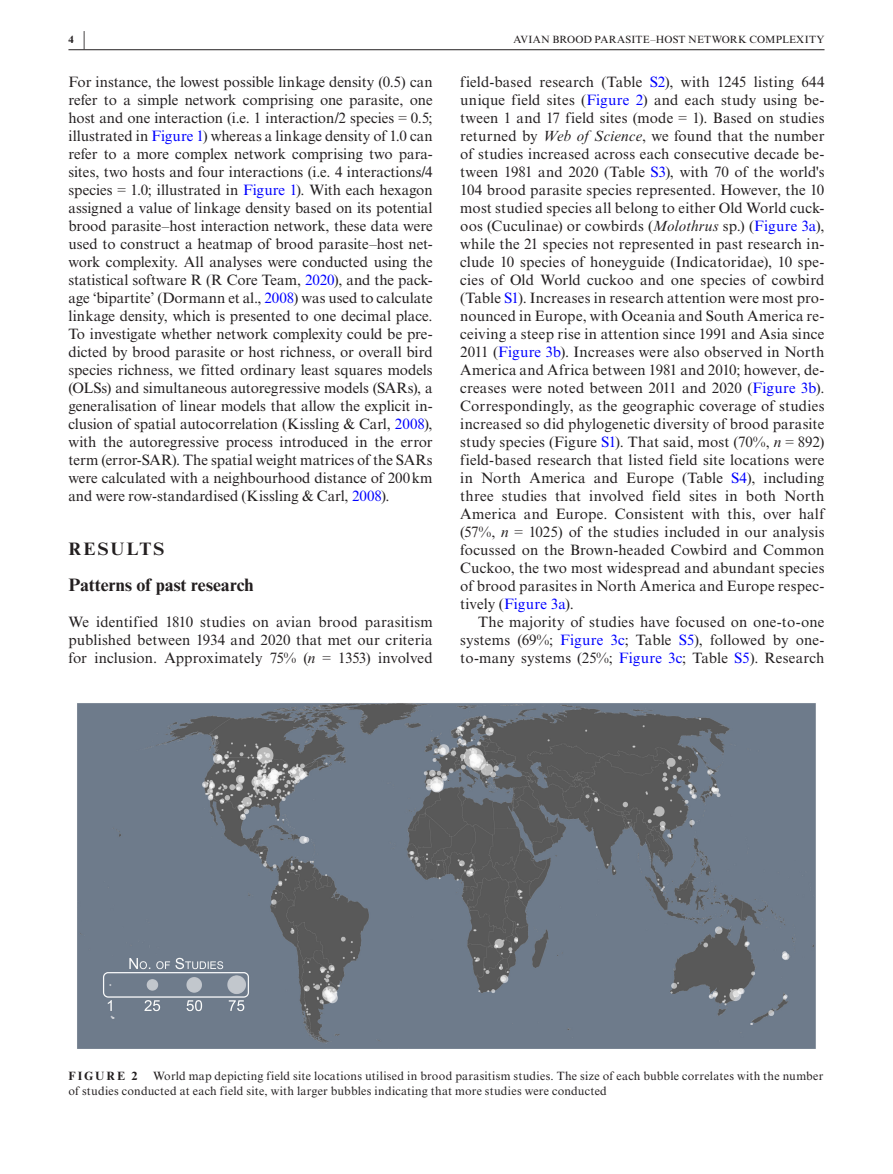
<style>
.page{position:relative;width:893px;height:1174px;background:#fff}
.page>*{position:absolute;margin:0;border:0;box-sizing:border-box;transform-origin:0 0}
.t1{font:700 18px/36px "Times New Roman MT Std";letter-spacing:.005em;color:#231f20}
.t2{font:15px/18px "Times New Roman MT Std";letter-spacing:.005em;color:#231f20;text-align:justify}
.t3{font:12px/15px "Times New Roman MT Std";letter-spacing:.02em;color:#231f20}
.t4{font:700 12px "Times New Roman MT Std";letter-spacing:.175em;color:#231f20}
.t5{font:10.5px "Times New Roman MT Std";letter-spacing:.02em;color:#231f20}
.t6{font:700 10.5px "Times New Roman MT Std";color:#231f20}
.s1{font-size:20.25px}
.s2{font-family:"Times New Roman"}
.s3{color:#00f}
.s4{font-style:italic}
</style>
<div class="page">
<hr style="left:68px;top:49px;width:756px;height:1px;background:#231f20">
<img style="left:77px;top:703px;width:739px;height:346px">
<p class="t6" style="left:68px;top:33px;width:18px">4 <span class="s1">|</span></p>
<p class="t5" style="left:513px;top:33px;width:313px">AVIAN BROOD PARASITE–HOST NETWORK COMPLEXITY</p>
<p class="t2" style="left:68px;top:73px;width:366px">For instance, the lowest possible linkage density (0.5) can refer to a simple network comprising one parasite, one host and one interaction (i.e. 1 interaction/2 species <span class="s2">=</span> 0.5; illustrated in <span class="s3">Figure 1</span>) whereas a linkage density of 1.0 can refer to a more complex network comprising two para&shy;sites, two hosts and four interactions (i.e. 4 interactions/4 species <span class="s2">=</span> 1.0; illustrated in <span class="s3">Figure 1</span>). With each hexagon assigned a value of linkage density based on its potential brood parasite–host interaction network, these data were used to construct a heatmap of brood parasite–host net&shy;work complexity. All analyses were conducted using the statistical software R (R Core Team, <span class="s3">2020</span>), and the pack&shy;age ‘bipartite’ (Dormann et al., <span class="s3">2008</span>) was used to calculate linkage density, which is presented to one decimal place.<br>To investigate whether network complexity could be pre&shy;dicted by brood parasite or host richness, or overall bird species richness, we fitted ordinary least squares models (OLSs) and simultaneous autoregressive models (SARs), a generalisation of linear models that allow the explicit in&shy;clusion of spatial autocorrelation (Kissling &amp; Carl, <span class="s3">2008</span>), with the autoregressive process introduced in the error term (error-SAR). The spatial weight matrices of the SARs were calculated with a neighbourhood distance of 200km and were row-standardised (Kissling &amp; Carl, <span class="s3">2008</span>).</p>
<p class="t1" style="left:68px;top:531px;width:187px">RESULTS<br>Patterns of past research</p>
<p class="t2" style="left:68px;top:613px;width:366px">We identified 1810 studies on avian brood parasitism published between 1934 and 2020 that met our criteria for inclusion. Approximately 75% (<span class="s4">n</span> <span class="s2">=</span> 1353) involved</p>
<p class="t2" style="left:460px;top:73px;width:366px">field-based research (Table <span class="s3">S2</span>), with 1245 listing 644 unique field sites (<span class="s3">Figure 2</span>) and each study using be&shy;tween 1 and 17 field sites (mode <span class="s2">=</span> 1). Based on studies returned by <span class="s4">Web of Science</span>, we found that the number of studies increased across each consecutive decade be&shy;tween 1981 and 2020 (Table <span class="s3">S3</span>), with 70 of the world's 104 brood parasite species represented. However, the 10 most studied species all belong to either Old World cuck&shy;oos (Cuculinae) or cowbirds (<span class="s4">Molothrus</span> sp.) (<span class="s3">Figure 3a</span>), while the 21 species not represented in past research in&shy;clude 10 species of honeyguide (Indicatoridae), 10 spe&shy;cies of Old World cuckoo and one species of cowbird (Table <span class="s3">S1</span>). Increases in research attention were most pro&shy;nounced in Europe, with Oceania and South America re&shy;ceiving a steep rise in attention since 1991 and Asia since 2011 (<span class="s3">Figure 3b</span>). Increases were also observed in North America and Africa between 1981 and 2010; however, de&shy;creases were noted between 2011 and 2020 (<span class="s3">Figure 3b</span>).<br>Correspondingly, as the geographic coverage of studies increased so did phylogenetic diversity of brood parasite study species (Figure <span class="s3">S1</span>). That said, most (70%, <span class="s4">n</span> <span class="s2">=</span> 892) field-based research that listed field site locations were in North America and Europe (Table <span class="s3">S4</span>), including three studies that involved field sites in both North America and Europe. Consistent with this, over half (57%, <span class="s4">n</span> <span class="s2">=</span> 1025) of the studies included in our analysis focussed on the Brown-headed Cowbird and Common Cuckoo, the two most widespread and abundant species of brood parasites in North America and Europe respec&shy;tively (<span class="s3">Figure 3a</span>).</p>
<p class="t2" style="left:460px;top:613px;width:366px;text-indent:18px">The majority of studies have focused on one-to-one systems (69%; <span class="s3">Figure 3c</span>; Table <span class="s3">S5</span>), followed by one&shy;to-many systems (25%; <span class="s3">Figure 3c</span>; Table <span class="s3">S5</span>). Research</p>
<p class="t3" style="left:68px;top:1068px;width:756px;text-indent:85px">World map depicting field site locations utilised in brood parasitism studies. The size of each bubble correlates with the number of studies conducted at each field site, with larger bubbles indicating that more studies were conducted</p>
<p class="t4" style="left:68px;top:1069px;width:71px">FIGURE 2</p>
</div>
